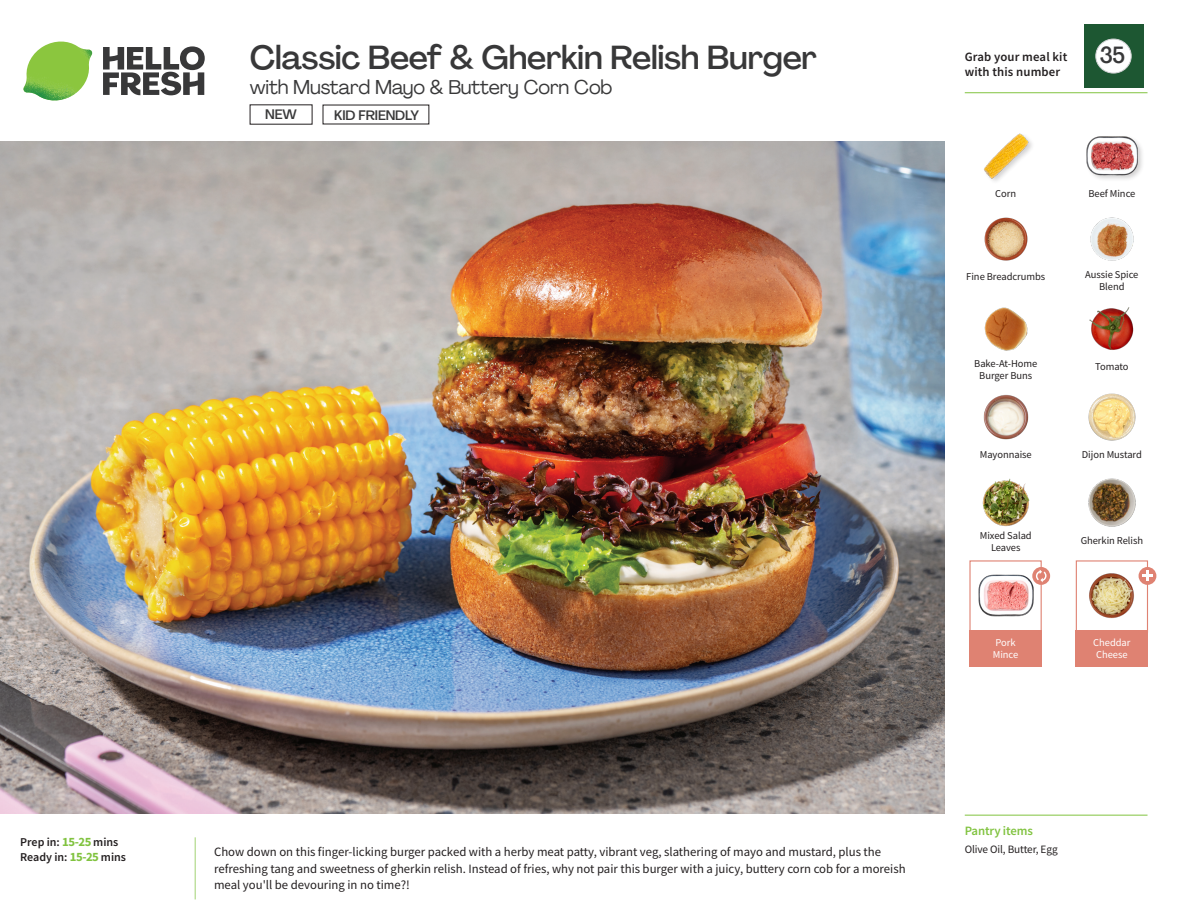
<style>
.page{position:relative;width:1188px;height:918px;background:#fff}
.page>*{position:absolute;margin:0;border:0;box-sizing:border-box;transform-origin:0 0}
._15_Titel_UK{font:500 33px "Agrandir";letter-spacing:-.01em;color:#383839}
._002_Label_Nr{font:500 22.8px "Agrandir";color:#383839;scale:.94 1}
._15_Titel_UK-2{font:19.5px "Agrandir";letter-spacing:-.01em;color:#383839}
.t1{font:500 13.5px "Agrandir";letter-spacing:-.01em;color:#383839}
.Step_6_Text_AU{font:12.75px/16.5px "Source Sans Pro";color:#231f20}
.t2{font:600 12.75px/15px "Source Sans Pro";letter-spacing:.01em;color:#231f20}
._04_Headers_Front{font:600 12.75px "Source Sans Pro";letter-spacing:-.01em;color:#81c340}
._04_Intro{font:600 12px "Source Sans Pro";color:#231f20}
._05_Pantry{font:11.25px "Source Sans Pro";letter-spacing:-.01em;color:#231f20}
._18_FRONT_ingredients{font:10.5px/12px "Source Sans Pro";letter-spacing:-.005em;color:#231f20;text-align:center}
._18_FRONT_ingredients-2{font:10.5px/12px "Source Sans Pro";letter-spacing:-.005em;color:#fff}
.s1{font-weight:700;font-size:12.75px;color:#81c340}
</style>
<div class="page">
<svg style="left:103px;top:46px;width:102px;height:49px"></svg>
<img style="left:23px;top:42px;width:69px;height:59px">
<img style="left:0;top:142px;width:945px;height:672px">
<div style="left:1076px;top:560px;width:72px;height:73px;border:1px solid #df8272"></div>
<div style="left:1076px;top:630px;width:72px;height:37px;background:#df8272"></div>
<div style="left:969px;top:630px;width:73px;height:37px;background:#df8272"></div>
<img style="left:1089px;top:573px;width:50px;height:45px">
<div style="left:969px;top:560px;width:73px;height:73px;border:1px solid #df8272"></div>
<img style="left:978px;top:574px;width:55px;height:43px">
<div style="left:1139px;top:567px;width:17px;height:18px;background:#df8272;border-radius:50%"></div>
<svg style="left:1142px;top:571px;width:11px;height:10px"></svg>
<svg style="left:1032px;top:567px;width:18px;height:18px"></svg>
<svg style="left:1036px;top:569px;width:11px;height:13px"></svg>
<img style="left:1089px;top:307px;width:45px;height:43px">
<img style="left:1088px;top:393px;width:48px;height:48px">
<img style="left:983px;top:394px;width:46px;height:46px">
<img style="left:982px;top:478px;width:48px;height:49px">
<img style="left:984px;top:307px;width:44px;height:44px">
<img style="left:984px;top:217px;width:44px;height:44px">
<img style="left:1090px;top:217px;width:44px;height:44px">
<img style="left:984px;top:133px;width:47px;height:48px">
<div style="left:1085px;top:135px;width:60px;height:47px;background:#231f20;opacity:.2"></div>
<img style="left:1086px;top:135px;width:51px;height:46px">
<img style="left:1088px;top:478px;width:48px;height:49px">
<hr style="left:965px;top:815px;width:183px;height:1px;background:#81c340">
<hr style="left:965px;top:92px;width:183px;height:1px;background:#81c340">
<div style="left:1084px;top:24px;width:59px;height:64px;background:#1d5732"></div>
<div style="left:1096px;top:39px;width:35px;height:34px;background:#fff;border-radius:50%"></div>
<div style="left:1096px;top:39px;width:35px;height:34px;border:1px solid #d1d2d4;border-radius:50%"></div>
<p class="_04_Intro" style="left:20px;top:834px;width:100px">Prep in: <span class="s1">15-25</span> mins</p>
<p class="_04_Intro" style="left:20px;top:849px;width:107px">Ready in: <span class="s1">15-25</span> mins</p>
<p class="_15_Titel_UK" style="left:250px;top:37px;width:569px">Classic Beef &amp; Gherkin Relish Burger</p>
<p class="_15_Titel_UK-2" style="left:250px;top:75px;width:364px">with Mustard Mayo &amp; Buttery Corn Cob</p>
<p class="t1" style="left:265px;top:106px;width:33px">NEW</p>
<p class="t1" style="left:334px;top:107px;width:86px">KID FRIENDLY</p>
<p class="t2" style="left:965px;top:49px;width:104px">Grab your meal kit with this number</p>
<p class="_002_Label_Nr" style="left:1100px;top:41px;width:28px">35</p>
<p class="_18_FRONT_ingredients" style="left:995px;top:188px;width:22px">Corn</p>
<p class="_18_FRONT_ingredients" style="left:1088px;top:188px;width:48px">Beef Mince</p>
<p class="_18_FRONT_ingredients" style="left:966px;top:271px;width:80px">Fine Breadcrumbs</p>
<p class="_18_FRONT_ingredients" style="left:1085px;top:269px;width:55px">Aussie Spice<br>Blend</p>
<p class="_18_FRONT_ingredients" style="left:974px;top:357px;width:65px">Bake-At-Home<br>Burger Buns</p>
<p class="_18_FRONT_ingredients" style="left:1095px;top:360px;width:35px">Tomato</p>
<p class="_18_FRONT_ingredients" style="left:980px;top:449px;width:53px">Mayonnaise</p>
<p class="_18_FRONT_ingredients" style="left:1082px;top:449px;width:62px">Dijon Mustard</p>
<p class="_18_FRONT_ingredients" style="left:980px;top:530px;width:53px">Mixed Salad<br>Leaves</p>
<p class="_18_FRONT_ingredients" style="left:1081px;top:534px;width:64px">Gherkin Relish</p>
<p class="_18_FRONT_ingredients-2" style="left:993px;top:637px;width:27px">Pork<br>Mince</p>
<p class="_18_FRONT_ingredients-2" style="left:1093px;top:637px;width:39px">Cheddar<br>Cheese</p>
<p class="Step_6_Text_AU" style="left:214px;top:844px;width:693px">Chow down on this finger-licking burger packed with a herby meat patty, vibrant veg, slathering of mayo and mustard, plus the refreshing tang and sweetness of gherkin relish. Instead of fries, why not pair this burger with a juicy, buttery corn cob for a moreish meal you'll be devouring in no time?!</p>
<p class="_04_Headers_Front" style="left:965px;top:822px;width:70px">Pantry items</p>
<p class="_05_Pantry" style="left:965px;top:842px;width:94px">Olive Oil, Butter, Egg</p>
</div>
